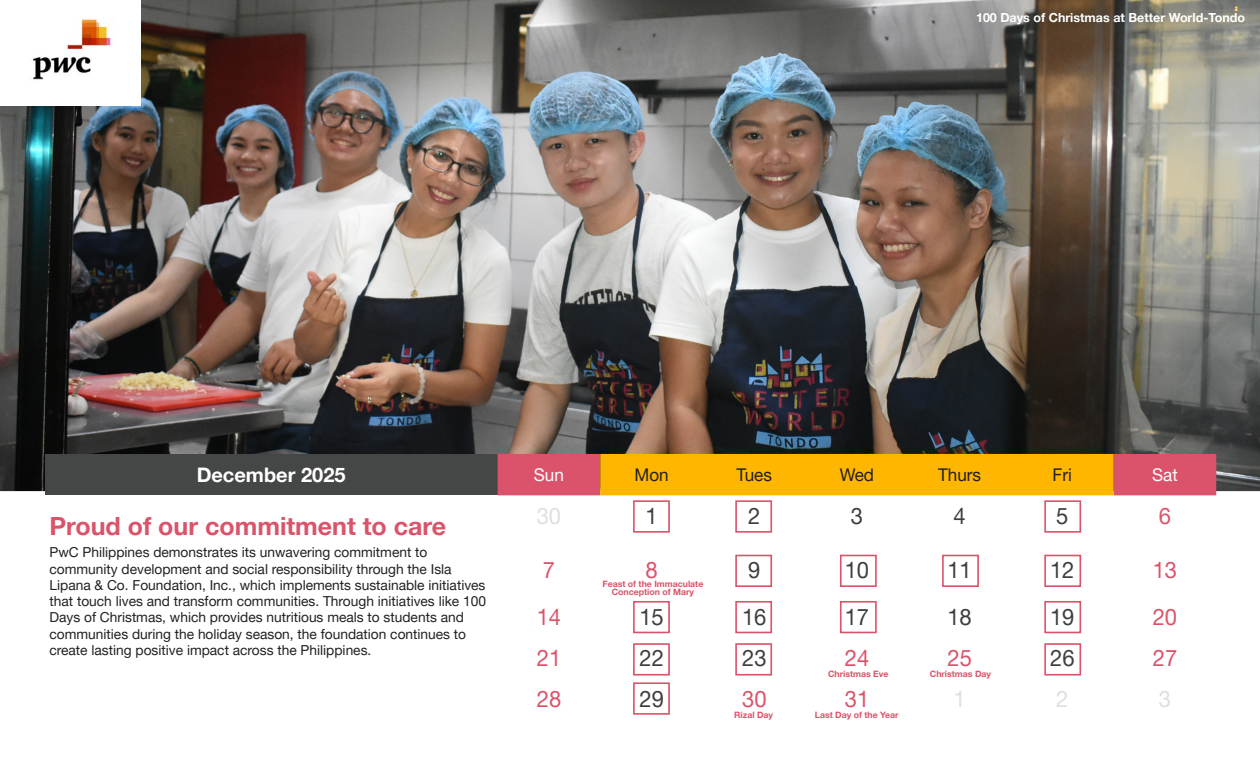
<style>
.page{position:relative;width:1260px;height:765px;background:#fff}
.page>*{position:absolute;margin:0;border:0;box-sizing:border-box;transform-origin:0 0}
.t1{font:700 25px "Helvetica Neue LT Pro";color:#db536a}
.t2{font:22.5px "Helvetica Neue LT Pro";color:#3e3e3f}
.t3{font:22.5px "Helvetica Neue LT Pro";color:#db536a}
.t4{font:22.5px "Helvetica Neue LT Pro";color:#e0dfde}
.t5{font:700 20px "Helvetica Neue LT Pro";color:#fff}
.t6{font:17.5px "Helvetica Neue LT Pro";color:#231f20}
.t7{font:17.5px "Helvetica Neue LT Pro";color:#fff}
.t8{font:13.75px/16.2px "Helvetica Neue LT Pro";color:#231f20}
.t9{font:700 12.5px "Helvetica Neue LT Pro";color:#fff}
.t10{font:700 8.75px/7.5px "Helvetica Neue LT Pro";color:#db536a;text-align:center}
</style>
<div class="page">
<img style="left:0;top:0;width:1260px;height:490px">
<div style="left:45px;top:454px;width:452px;height:41px;background:#454646"></div>
<div style="left:633px;top:500px;width:37px;height:33px;border:2px solid #db536a"></div>
<div style="left:633px;top:601px;width:37px;height:32px;border:2px solid #db536a"></div>
<div style="left:633px;top:643px;width:37px;height:33px;border:2px solid #db536a"></div>
<div style="left:633px;top:682px;width:37px;height:33px;border:2px solid #db536a"></div>
<div style="left:735px;top:500px;width:37px;height:33px;border:2px solid #db536a"></div>
<div style="left:735px;top:601px;width:37px;height:32px;border:2px solid #db536a"></div>
<div style="left:735px;top:643px;width:37px;height:33px;border:2px solid #db536a"></div>
<div style="left:735px;top:555px;width:37px;height:32px;border:2px solid #db536a"></div>
<div style="left:840px;top:555px;width:37px;height:32px;border:2px solid #db536a"></div>
<div style="left:840px;top:601px;width:37px;height:32px;border:2px solid #db536a"></div>
<div style="left:942px;top:555px;width:37px;height:32px;border:2px solid #db536a"></div>
<div style="left:1044px;top:500px;width:37px;height:33px;border:2px solid #db536a"></div>
<div style="left:1044px;top:555px;width:37px;height:32px;border:2px solid #db536a"></div>
<div style="left:1044px;top:601px;width:37px;height:32px;border:2px solid #db536a"></div>
<div style="left:1044px;top:643px;width:37px;height:33px;border:2px solid #db536a"></div>
<svg style="left:498px;top:454px;width:718px;height:41px"></svg>
<img style="left:0;top:0;width:141px;height:106px">
<p class="t9" style="left:976px;top:10px;width:270px">100 Days of Christmas at Better World-Tondo</p>
<h3 class="t5" style="left:197px;top:462px;width:150px">December 2025</h3>
<h1 class="t1" style="left:49px;top:511px;width:398px">Proud of our commitment to care</h1>
<p class="t8" style="left:49px;top:544px;width:438px">PwC Philippines demonstrates its unwavering commitment to community development and social responsibility through the Isla Lipana &amp; Co. Foundation, Inc., which implements sustainable initiatives that touch lives and transform communities. Through initiatives like 100<br>Days of Christmas, which provides nutritious meals to students and communities during the holiday season, the foundation continues to create lasting positive impact across the Philippines.</p>
<p class="t7" style="left:534px;top:464px;width:32px">Sun</p>
<p class="t6" style="left:635px;top:464px;width:36px">Mon</p>
<p class="t6" style="left:737px;top:464px;width:37px">Tues</p>
<p class="t6" style="left:840px;top:464px;width:36px">Wed</p>
<p class="t6" style="left:938px;top:464px;width:45px">Thurs</p>
<p class="t6" style="left:1053px;top:464px;width:21px">Fri</p>
<p class="t7" style="left:1152px;top:464px;width:27px">Sat</p>
<h2 class="t4" style="left:537px;top:502px;width:26px">30</h2>
<h2 class="t2" style="left:646px;top:502px;width:14px">1</h2>
<h2 class="t2" style="left:748px;top:502px;width:14px">2</h2>
<h2 class="t2" style="left:851px;top:502px;width:14px">3</h2>
<h2 class="t2" style="left:953px;top:502px;width:14px">4</h2>
<h2 class="t2" style="left:1056px;top:502px;width:14px">5</h2>
<h2 class="t3" style="left:1159px;top:502px;width:14px">6</h2>
<h2 class="t3" style="left:543px;top:556px;width:14px">7</h2>
<h2 class="t3" style="left:646px;top:556px;width:14px">8</h2>
<h2 class="t2" style="left:748px;top:556px;width:14px">9</h2>
<h2 class="t2" style="left:845px;top:556px;width:26px">10</h2>
<h2 class="t2" style="left:947px;top:556px;width:26px">11</h2>
<h2 class="t2" style="left:1050px;top:556px;width:26px">12</h2>
<h2 class="t3" style="left:1153px;top:556px;width:26px">13</h2>
<h2 class="t3" style="left:537px;top:603px;width:26px">14</h2>
<h2 class="t2" style="left:639px;top:603px;width:26px">15</h2>
<h2 class="t2" style="left:742px;top:603px;width:26px">16</h2>
<h2 class="t2" style="left:845px;top:603px;width:26px">17</h2>
<h2 class="t2" style="left:947px;top:603px;width:26px">18</h2>
<h2 class="t2" style="left:1050px;top:603px;width:26px">19</h2>
<h2 class="t3" style="left:1153px;top:603px;width:26px">20</h2>
<h2 class="t3" style="left:537px;top:644px;width:26px">21</h2>
<h2 class="t2" style="left:639px;top:644px;width:26px">22</h2>
<h2 class="t2" style="left:742px;top:644px;width:26px">23</h2>
<h2 class="t3" style="left:845px;top:644px;width:26px">24</h2>
<h2 class="t3" style="left:947px;top:644px;width:26px">25</h2>
<h2 class="t2" style="left:1050px;top:644px;width:26px">26</h2>
<h2 class="t3" style="left:1153px;top:644px;width:26px">27</h2>
<h2 class="t3" style="left:537px;top:685px;width:26px">28</h2>
<h2 class="t2" style="left:639px;top:685px;width:26px">29</h2>
<h2 class="t3" style="left:742px;top:685px;width:26px">30</h2>
<h2 class="t3" style="left:845px;top:685px;width:26px">31</h2>
<h2 class="t4" style="left:954px;top:685px;width:14px">1</h2>
<h2 class="t4" style="left:1056px;top:685px;width:14px">2</h2>
<h2 class="t4" style="left:1159px;top:685px;width:14px">3</h2>
<p class="t10" style="left:602px;top:580px;width:102px">Feast of the Immaculate<br>Conception of Mary</p>
<p class="t10" style="left:828px;top:670px;width:62px">Christmas Eve</p>
<p class="t10" style="left:930px;top:670px;width:63px">Christmas Day</p>
<p class="t10" style="left:734px;top:711px;width:40px">Rizal Day</p>
<p class="t10" style="left:815px;top:711px;width:85px">Last Day of the Year</p>
</div>
